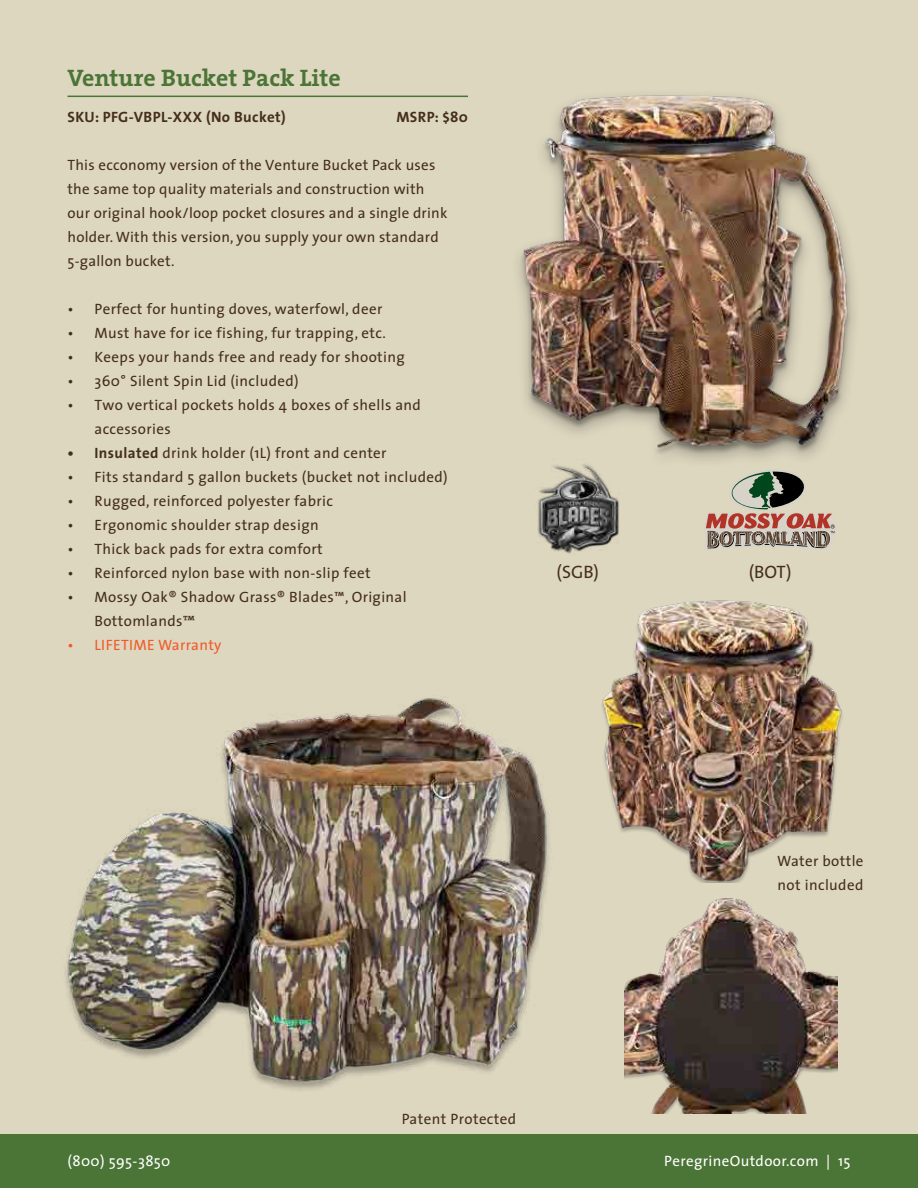
<style>
.page{position:relative;width:918px;height:1188px;background:#ddd7c0}
.page>*{position:absolute;margin:0;border:0;box-sizing:border-box;transform-origin:0 0}
.t1{font:700 24px "The Serif";color:#4b7537}
.t2{font:18px "The Sans";color:#442e1c}
.t3{font:15px/24px "The Sans";letter-spacing:.025em;color:#442e1c}
.t4{font:15px "The Sans";letter-spacing:.025em;color:#fff}
.t5{font:700 15px "The Sans";letter-spacing:.025em;color:#442e1c}
.t6{font:15px "The Sans";letter-spacing:.025em;color:#f15a29}
.s1{font-weight:700}
.s2{font-family:"The Serif"}
</style>
<div class="page">
<svg style="left:706px;top:471px;width:129px;height:78px"></svg>
<img style="left:65px;top:698px;width:485px;height:392px">
<hr style="left:68px;top:96px;width:400px;height:1px;background:#4b7537">
<img style="left:519px;top:95px;width:335px;height:362px">
<img style="left:537px;top:464px;width:83px;height:90px">
<img style="left:602px;top:600px;width:241px;height:282px">
<img style="left:625px;top:899px;width:213px;height:215px">
<div style="left:0;top:1134px;width:918px;height:54px;background:#4b7537"></div>
<h1 class="t1" style="left:68px;top:57px;width:275px">Venture Bucket Pack Lite</h1>
<p class="t5" style="left:68px;top:104px;width:220px">SKU: PFG-VBPL-XXX (No Bucket)</p>
<p class="t5" style="left:396px;top:104px;width:73px">MSRP: $80</p>
<p class="t3" style="left:68px;top:152px;width:382px">This ecconomy version of the Venture Bucket Pack uses the same top quality materials and construction with our original hook/loop pocket closures and a single drink holder. With this version, you supply your own standard 5-gallon bucket.</p>
<p class="t3" style="left:68px;top:296px;width:316px">• Perfect for hunting doves, waterfowl, deer</p>
<p class="t3" style="left:68px;top:320px;width:320px">• Must have for ice fishing, fur trapping, etc.</p>
<p class="t3" style="left:68px;top:344px;width:339px">• Keeps your hands free and ready for shooting</p>
<p class="t3" style="left:68px;top:368px;width:233px">• 360° Silent Spin Lid (included)</p>
<p class="t3" style="left:94px;top:392px;width:328px;text-indent:-27px">• Two vertical pockets holds 4 boxes of shells and accessories</p>
<p class="t3" style="left:68px;top:440px;width:321px"><span class="s1">• Insulated</span> drink holder (1L) front and center</p>
<p class="t3" style="left:68px;top:464px;width:382px">• Fits standard 5 gallon buckets (bucket not included)</p>
<p class="t3" style="left:68px;top:488px;width:267px">• Rugged, reinforced polyester fabric</p>
<p class="t3" style="left:68px;top:512px;width:253px">• Ergonomic shoulder strap design</p>
<p class="t3" style="left:68px;top:536px;width:257px">• Thick back pads for extra comfort</p>
<p class="t3" style="left:68px;top:560px;width:305px">• Reinforced nylon base with non-slip feet</p>
<p class="t3" style="left:94px;top:584px;width:314px;text-indent:-27px">• Mossy Oak® Shadow Grass® Blades™, Original<br>Bottomlands<span class="s2">™</span></p>
<p class="t6" style="left:68px;top:632px;width:156px">• LIFETIME Warranty</p>
<p class="t2" style="left:557px;top:557px;width:44px">(SGB)</p>
<p class="t2" style="left:749px;top:557px;width:44px">(BOT)</p>
<p class="t3" style="left:777px;top:848px;width:88px">Water bottle not included</p>
<p class="t3" style="left:402px;top:1106px;width:116px">Patent Protected</p>
<p class="t4" style="left:68px;top:1148px;width:105px">(800) 595-3850</p>
<p class="t4" style="left:664px;top:1148px;width:188px">PeregrineOutdoor.com | 15</p>
</div>
